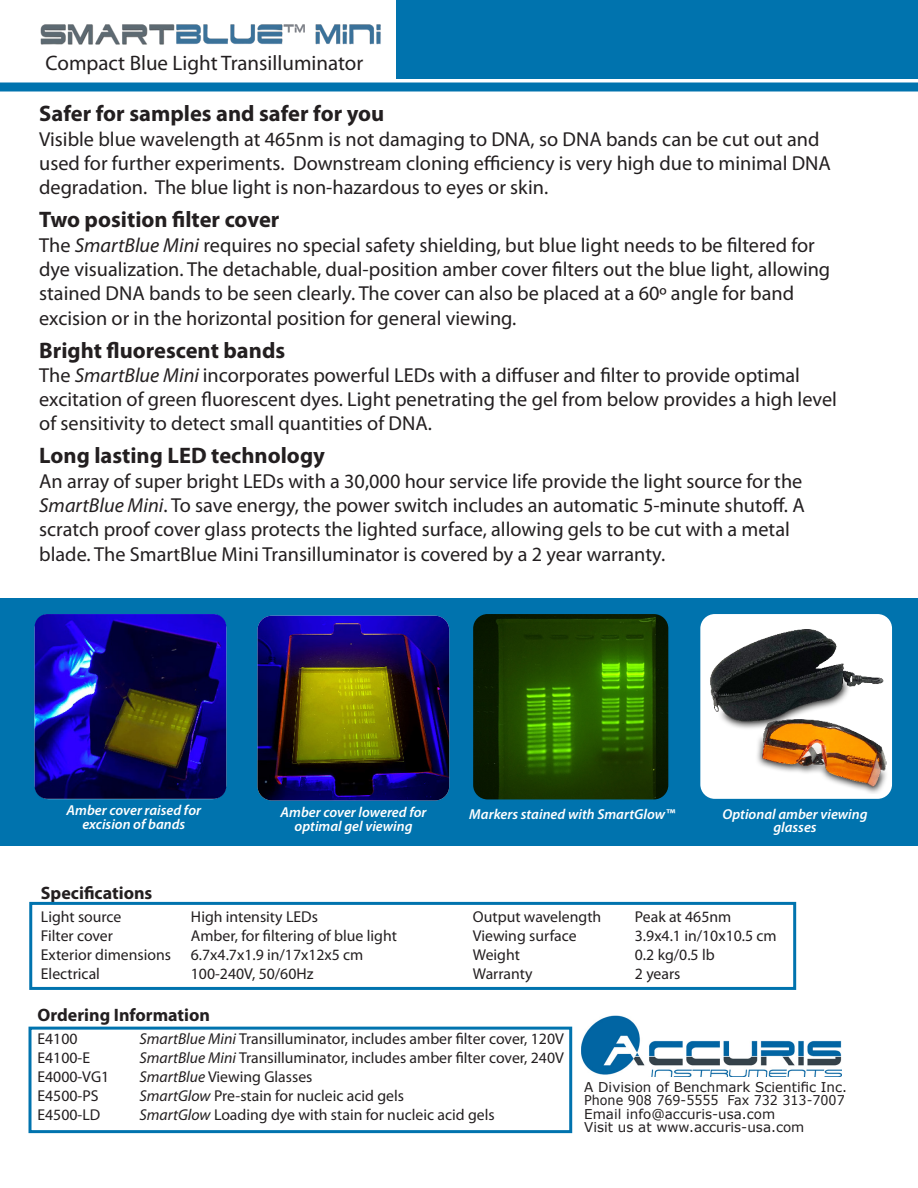
<style>
.page{position:relative;width:918px;height:1188px;background:#fff}
.page>*{position:absolute;margin:0;border:0;box-sizing:border-box;transform-origin:0 0}
.t1{font:700 22.5px "Myriad Pro";color:#231f20}
.t2{font:21px "Myriad Pro";color:#231f20}
.t3{font:20.25px/24.3px "Myriad Pro";color:#231f20}
.t4{font:700 18px "Myriad Pro";color:#231f20}
.t5{font:15.75px "Myriad Pro";color:#231f20}
.t6{font:italic 600 14.4px/13.8px "Myriad Pro";color:#fff;text-align:center}
.t7{font:13.5px "Verdana";color:#231f20}
.t8{font:13.5px "Verdana";color:#231f20;scale:.94 1}
.s1{font-style:italic}
</style>
<div class="page">
<div style="left:0;top:598px;width:918px;height:247px;background:#0073ae"></div>
<div style="left:397px;top:0;width:521px;height:79px;background:#0073ae"></div>
<div style="left:0;top:82px;width:918px;height:10px;background:#0073ae"></div>
<img style="left:581px;top:1016px;width:261px;height:60px">
<img style="left:473px;top:614px;width:195px;height:185px">
<div style="left:700px;top:614px;width:192px;height:185px;background:#fff;border-radius:14px"></div>
<img style="left:710px;top:629px;width:180px;height:164px">
<img style="left:258px;top:616px;width:191px;height:184px">
<div style="left:29px;top:902px;width:767px;height:88px;border:3px solid #0073ae"></div>
<div style="left:29px;top:1027px;width:543px;height:106px;border:3px solid #0073ae"></div>
<img style="left:35px;top:614px;width:191px;height:185px">
<img style="left:40px;top:24px;width:341px;height:21px">
<p class="t2" style="left:46px;top:50px;width:319px">Compact Blue Light Transilluminator</p>
<p class="t1" style="left:39px;top:99px;width:347px">Safer for samples and safer for you</p>
<p class="t3" style="left:39px;top:127px;width:793px">Visible blue wavelength at 465nm is not damaging to DNA, so DNA bands can be cut out and used for further experiments. Downstream cloning efficiency is very high due to minimal DNA degradation. The blue light is non-hazardous to eyes or skin.</p>
<p class="t1" style="left:39px;top:205px;width:242px">Two position filter cover</p>
<p class="t3" style="left:39px;top:232px;width:793px">The <span class="s1">SmartBlue Mini</span> requires no special safety shielding, but blue light needs to be filtered for dye visualization. The detachable, dual-position amber cover filters out the blue light, allowing stained DNA bands to be seen clearly. The cover can also be placed at a 60º angle for band excision or in the horizontal position for general viewing.</p>
<p class="t1" style="left:39px;top:335px;width:247px">Bright fluorescent bands</p>
<p class="t3" style="left:39px;top:363px;width:799px">The <span class="s1">SmartBlue Mini</span> incorporates powerful LEDs with a diffuser and filter to provide optimal excitation of green fluorescent dyes. Light penetrating the gel from below provides a high level of sensitivity to detect small quantities of DNA.</p>
<p class="t1" style="left:39px;top:441px;width:287px">Long lasting LED technology</p>
<p class="t3" style="left:39px;top:469px;width:767px">An array of super bright LEDs with a 30,000 hour service life provide the light source for the <span class="s1">SmartBlue Mini</span>. To save energy, the power switch includes an automatic 5-minute shutoff. A scratch proof cover glass protects the lighted surface, allowing gels to be cut with a metal blade. The SmartBlue Mini Transilluminator is covered by a 2 year warranty.</p>
<p class="t6" style="left:67px;top:803px;width:136px">Amber cover raised for</p>
<p class="t6" style="left:469px;top:807px;width:207px">Markers stained with SmartGlow™</p>
<p class="t6" style="left:82px;top:817px;width:104px">excision of bands</p>
<p class="t6" style="left:722px;top:806px;width:147px">Optional amber viewing glasses</p>
<p class="t6" style="left:281px;top:805px;width:148px">Amber cover lowered for optimal gel viewing</p>
<p class="t4" style="left:41px;top:881px;width:113px">Specifications</p>
<p class="t5" style="left:41px;top:907px;width:82px">Light source</p>
<p class="t5" style="left:191px;top:907px;width:129px">High intensity LEDs</p>
<p class="t5" style="left:473px;top:907px;width:130px">Output wavelength</p>
<p class="t5" style="left:635px;top:907px;width:98px">Peak at 465nm</p>
<p class="t5" style="left:41px;top:926px;width:74px">Filter cover</p>
<p class="t5" style="left:191px;top:926px;width:208px">Amber, for filtering of blue light</p>
<p class="t5" style="left:473px;top:926px;width:105px">Viewing surface</p>
<p class="t5" style="left:635px;top:926px;width:143px">3.9x4.1 in/10x10.5 cm</p>
<p class="t5" style="left:41px;top:945px;width:132px">Exterior dimensions</p>
<p class="t5" style="left:191px;top:945px;width:174px">6.7x4.7x1.9 in/17x12x5 cm</p>
<p class="t5" style="left:473px;top:945px;width:49px">Weight</p>
<p class="t5" style="left:635px;top:945px;width:81px">0.2 kg/0.5 lb</p>
<p class="t5" style="left:41px;top:964px;width:61px">Electrical</p>
<p class="t5" style="left:191px;top:964px;width:124px">100-240V, 50/60Hz</p>
<p class="t5" style="left:473px;top:964px;width:61px">Warranty</p>
<p class="t5" style="left:635px;top:964px;width:47px">2 years</p>
<p class="t4" style="left:38px;top:1003px;width:174px">Ordering Information</p>
<p class="t5" style="left:38px;top:1029px;width:42px">E4100</p>
<p class="t5" style="left:140px;top:1029px;width:426px"><span class="s1">SmartBlue Mini</span> Transilluminator, includes amber filter cover, 120V</p>
<p class="t5" style="left:38px;top:1048px;width:54px">E4100-E</p>
<p class="t5" style="left:140px;top:1048px;width:426px"><span class="s1">SmartBlue Mini</span> Transilluminator, includes amber filter cover, 240V</p>
<p class="t5" style="left:38px;top:1067px;width:73px">E4000-VG1</p>
<p class="t5" style="left:140px;top:1067px;width:174px"><span class="s1">SmartBlue</span> Viewing Glasses</p>
<p class="t5" style="left:38px;top:1086px;width:63px">E4500-PS</p>
<p class="t5" style="left:140px;top:1086px;width:266px"><span class="s1">SmartGlow</span> Pre-stain for nucleic acid gels</p>
<p class="t5" style="left:38px;top:1105px;width:64px">E4500-LD</p>
<p class="t5" style="left:140px;top:1105px;width:357px"><span class="s1">SmartGlow</span> Loading dye with stain for nucleic acid gels</p>
<p class="t7" style="left:584px;top:1078px;width:264px">A Division of Benchmark Scientific Inc.</p>
<p class="t8" style="left:584px;top:1091px;width:279px">Phone 908 769-5555 Fax 732 313-7007</p>
<p class="t7" style="left:584px;top:1105px;width:192px">Email info@accuris-usa.com</p>
<p class="t7" style="left:584px;top:1118px;width:222px">Visit us at www.accuris-usa.com</p>
</div>
